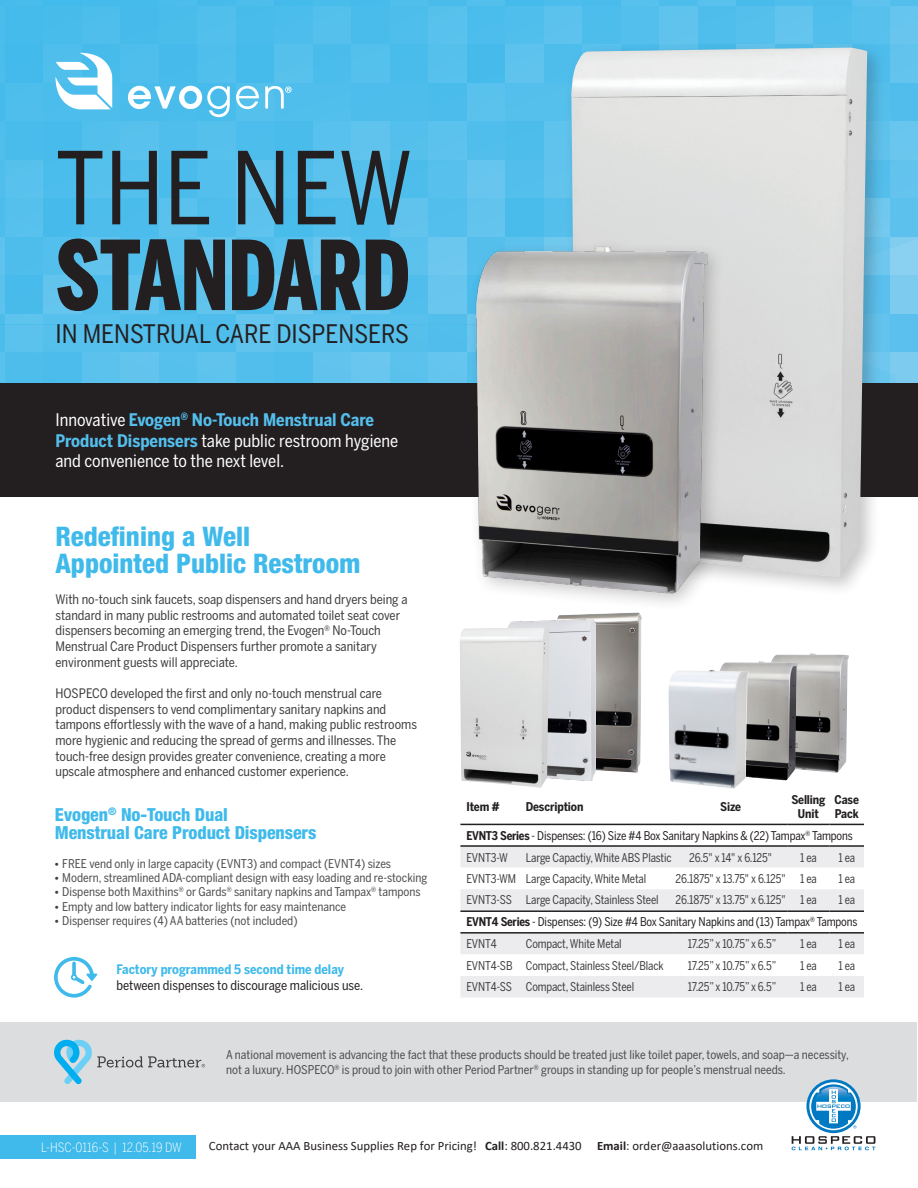
<style>
.page{position:relative;width:918px;height:1188px;background:#fff}
.page>*{position:absolute;margin:0;border:0;box-sizing:border-box;transform-origin:0 0}
.t1{font:99.3px "Benton Sans Cond";color:#231f20;scale:.96 1}
.t2{font:900 95.25px "Benton Sans Comp";color:#231f20;scale:.96 1}
.paragrapgh{font:800 condensed 27px/27px "Helvetica Neue LT Std";color:#3fbaeb}
.t3{font:25.35px "Benton Sans Cond";color:#231f20}
.Paragraph_Style_1{font:800 condensed 18px/18px "Helvetica Neue LT Std";letter-spacing:-.005em;color:#3fbaeb}
.t4{font:17.25px/20.7px "Benton Sans Cond";color:#fff}
.paragrapgh-2{font:13.05px/15.6px "Benton Sans Cond";color:#3e3e3f}
.paragraph{font:13.05px/15.6px "Benton Sans Cond";color:#231f20}
.t5{font:12.75px "Calibri";color:#231f20}
.t6{font:300 12.75px "Benton Sans Cond";color:#fff}
.paragraph-2{font:12px/14.4px "Benton Sans Cond";color:#4b4c4d}
.t7{font:12px "Benton Sans Cond";letter-spacing:-.01em;color:#3e3e3f;scale:.94 1}
.t8{font:12px "Benton Sans Cond";letter-spacing:-.01em;color:#231f20;scale:.96 1}
.t9{font:700 12px/14.4px "Benton Sans Cond";letter-spacing:-.01em;color:#231f20;text-align:center}
.s1{font-weight:700;color:#54bfed}
.s2{font-family:"Myriad Pro";font-size:14.25px;color:#3e3e3f}
.s3{font-weight:700;color:#3fbaeb}
.s4{font-weight:700}
</style>
<div class="page">
<img style="left:557px;top:612px;width:85px;height:161px">
<img style="left:508px;top:620px;width:87px;height:160px">
<div style="left:1px;top:1022px;width:916px;height:80px;background:#dcdddf"></div>
<svg style="left:0;top:0;width:918px;height:324px;background:#53bfec"></svg>
<svg style="left:0;top:324px;width:895px;height:90px;background:#56bde8"></svg>
<svg style="left:792px;top:1079px;width:83px;height:71px"></svg>
<div style="left:0;top:1136px;width:196px;height:23px;background:#3fbaeb"></div>
<div style="left:1px;top:384px;width:917px;height:113px;background:#231f20"></div>
<svg style="left:55px;top:53px;width:57px;height:56px"></svg>
<svg style="left:128px;top:86px;width:102px;height:31px"></svg>
<svg style="left:236px;top:86px;width:23px;height:23px"></svg>
<svg style="left:265px;top:86px;width:27px;height:23px"></svg>
<svg style="left:54px;top:1040px;width:151px;height:44px"></svg>
<div style="left:564px;top:40px;width:324px;height:557px;background:#231f20;opacity:.25"></div>
<img style="left:571px;top:48px;width:296px;height:529px">
<svg style="left:460px;top:825px;width:404px;height:1px"></svg>
<div style="left:460px;top:847px;width:404px;height:151px;background:#ececee"></div>
<svg style="left:460px;top:868px;width:404px;height:108px"></svg>
<hr style="left:460px;top:824px;width:66px;height:1px;background:#231f20">
<hr style="left:526px;top:824px;width:148px;height:1px;background:#231f20">
<hr style="left:674px;top:824px;width:113px;height:1px;background:#231f20">
<hr style="left:787px;top:824px;width:43px;height:1px;background:#231f20">
<hr style="left:830px;top:824px;width:34px;height:1px;background:#231f20">
<hr style="left:460px;top:845px;width:66px;height:2px;background:#231f20">
<hr style="left:526px;top:845px;width:148px;height:2px;background:#231f20">
<hr style="left:674px;top:845px;width:113px;height:2px;background:#231f20">
<hr style="left:787px;top:845px;width:43px;height:2px;background:#231f20">
<hr style="left:830px;top:845px;width:34px;height:2px;background:#231f20">
<hr style="left:460px;top:910px;width:66px;height:2px;background:#231f20">
<hr style="left:526px;top:910px;width:148px;height:2px;background:#231f20">
<hr style="left:674px;top:910px;width:113px;height:2px;background:#231f20">
<hr style="left:787px;top:910px;width:43px;height:2px;background:#231f20">
<hr style="left:830px;top:910px;width:34px;height:2px;background:#231f20">
<hr style="left:460px;top:932px;width:66px;height:2px;background:#231f20">
<hr style="left:526px;top:932px;width:148px;height:2px;background:#231f20">
<hr style="left:674px;top:932px;width:113px;height:2px;background:#231f20">
<hr style="left:787px;top:932px;width:43px;height:2px;background:#231f20">
<hr style="left:830px;top:932px;width:34px;height:2px;background:#231f20">
<img style="left:459px;top:231px;width:270px;height:372px">
<img style="left:460px;top:627px;width:89px;height:161px">
<img style="left:772px;top:653px;width:77px;height:120px">
<img style="left:720px;top:661px;width:78px;height:119px">
<img style="left:668px;top:670px;width:81px;height:119px">
<svg style="left:54px;top:957px;width:43px;height:41px"></svg>
<p class="t1" style="left:56px;top:130px;width:373px">THE NEW</p>
<p class="t2" style="left:56px;top:220px;width:370px">STANDARD</p>
<p class="t3" style="left:56px;top:319px;width:355px">IN MENSTRUAL CARE DISPENSERS</p>
<p class="t4" style="left:56px;top:409px;width:344px">Innovative <span class="s1">Evogen</span><sup>®</sup> <span class="s1">No-Touch Menstrual Care<br>Product Dispensers</span> take public restroom hygiene and convenience to the next level.</p>
<p class="paragrapgh" style="left:56px;top:522px;width:307px">Redefining a Well<br>Appointed Public Restroom</p>
<p class="paragrapgh-2" style="left:55px;top:591px;width:354px">With no-touch sink faucets, soap dispensers and hand dryers being a standard in many public restrooms and automated toilet seat cover dispensers becoming an emerging trend, the Evogen<sup>®</sup> No-Touch Menstrual Care Product Dispensers further promote a sanitary environment guests will appreciate.</p>
<p class="paragrapgh-2" style="left:55px;top:685px;width:363px">HOSPECO developed the first and only no-touch menstrual care product dispensers to vend complimentary sanitary napkins and tampons effortlessly with the wave of a hand, making public restrooms more hygienic and reducing the spread of germs and illnesses. The touch-free design provides greater convenience, creating a more upscale atmosphere and enhanced customer experience.</p>
<p class="Paragraph_Style_1" style="left:55px;top:805px;width:263px">Evogen<sup>®</sup> No-Touch Dual<br>Menstrual Care Product Dispensers</p>
<p class="paragraph-2" style="left:55px;top:856px;width:338px"><span class="s2">•</span> FREE vend only in large capacity (EVNT3) and compact (EVNT4) sizes</p>
<p class="paragraph-2" style="left:55px;top:870px;width:374px"><span class="s2">•</span> Modern, streamlined ADA-compliant design with easy loading and re-stocking</p>
<p class="paragraph-2" style="left:55px;top:885px;width:367px"><span class="s2">•</span> Dispense both Maxithins<sup>®</sup> or Gards<sup>®</sup> sanitary napkins and Tampax<sup>®</sup> tampons</p>
<p class="paragraph-2" style="left:55px;top:899px;width:293px"><span class="s2">•</span> Empty and low battery indicator lights for easy maintenance</p>
<p class="paragraph-2" style="left:55px;top:914px;width:244px"><span class="s2">•</span> Dispenser requires (4) AA batteries (not included)</p>
<p class="paragraph" style="left:117px;top:962px;width:248px"><span class="s3">Factory programmed 5 second time delay </span>between dispenses to discourage malicious use.</p>
<p class="t9" style="left:466px;top:800px;width:35px">Item #</p>
<p class="t9" style="left:526px;top:800px;width:59px">Description</p>
<p class="t9" style="left:720px;top:800px;width:22px">Size</p>
<p class="t9" style="left:791px;top:792px;width:36px">Selling<br>Unit</p>
<p class="t9" style="left:835px;top:792px;width:26px;text-align:left">Case<br>Pack</p>
<p class="t8" style="left:466px;top:828px;width:404px"><span class="s4">EVNT3 Series</span> - Dispenses: (16) Size #4 Box Sanitary Napkins &amp; (22) Tampax<sup>®</sup> Tampons</p>
<p class="t7" style="left:466px;top:850px;width:46px">EVNT3-W</p>
<p class="t7" style="left:526px;top:850px;width:157px">Large Capactiy, White ABS Plastic</p>
<p class="t7" style="left:689px;top:850px;width:89px">26.5" x 14" x 6.125"</p>
<p class="t7" style="left:800px;top:850px;width:19px">1 ea</p>
<p class="t7" style="left:838px;top:850px;width:19px">1 ea</p>
<p class="t7" style="left:466px;top:872px;width:55px">EVNT3-WM</p>
<p class="t7" style="left:526px;top:872px;width:129px">Large Capacity, White Metal</p>
<p class="t7" style="left:676px;top:872px;width:118px">26.1875" x 13.75" x 6.125"</p>
<p class="t7" style="left:800px;top:872px;width:19px">1 ea</p>
<p class="t7" style="left:838px;top:872px;width:19px">1 ea</p>
<p class="t7" style="left:466px;top:893px;width:50px">EVNT3-SS</p>
<p class="t7" style="left:526px;top:893px;width:143px">Large Capacity, Stainless Steel</p>
<p class="t7" style="left:676px;top:893px;width:118px">26.1875" x 13.75" x 6.125"</p>
<p class="t7" style="left:800px;top:893px;width:19px">1 ea</p>
<p class="t7" style="left:838px;top:893px;width:19px">1 ea</p>
<p class="t8" style="left:466px;top:915px;width:409px"><span class="s4">EVNT4 Series</span> - Dispenses: (9) Size #4 Box Sanitary Napkins and (13) Tampax<sup>®</sup> Tampons</p>
<p class="t7" style="left:466px;top:937px;width:34px">EVNT4</p>
<p class="t7" style="left:526px;top:937px;width:103px">Compact, White Metal</p>
<p class="t7" style="left:688px;top:937px;width:95px">17.25” x 10.75” x 6.5”</p>
<p class="t7" style="left:800px;top:937px;width:19px">1 ea</p>
<p class="t7" style="left:838px;top:937px;width:19px">1 ea</p>
<p class="t7" style="left:466px;top:958px;width:51px">EVNT4-SB</p>
<p class="t7" style="left:526px;top:958px;width:148px">Compact, Stainless Steel/Black</p>
<p class="t7" style="left:688px;top:958px;width:95px">17.25” x 10.75” x 6.5”</p>
<p class="t7" style="left:800px;top:958px;width:19px">1 ea</p>
<p class="t7" style="left:838px;top:958px;width:19px">1 ea</p>
<p class="t7" style="left:466px;top:980px;width:50px">EVNT4-SS</p>
<p class="t7" style="left:526px;top:980px;width:117px">Compact, Stainless Steel</p>
<p class="t7" style="left:688px;top:980px;width:95px">17.25” x 10.75” x 6.5”</p>
<p class="t7" style="left:800px;top:980px;width:19px">1 ea</p>
<p class="t7" style="left:838px;top:980px;width:19px">1 ea</p>
<p class="paragraph-2" style="left:226px;top:1048px;width:624px">A national movement is advancing the fact that these products should be treated just like toilet paper, towels, and soap—a necessity, not a luxury. HOSPECO<sup>®</sup> is proud to join with other Period Partner<sup>®</sup> groups in standing up for people’s menstrual needs.</p>
<p class="t6" style="left:41px;top:1140px;width:142px">L-HSC-0116-S | 12.05.19 DW</p>
<p class="t5" style="left:209px;top:1137px;width:556px">Contact your AAA Business Supplies Rep for Pricing! <span class="s4">Call</span>: 800.821.4430 <span class="s4">Email</span>: order@aaasolutions.com</p>
</div>
